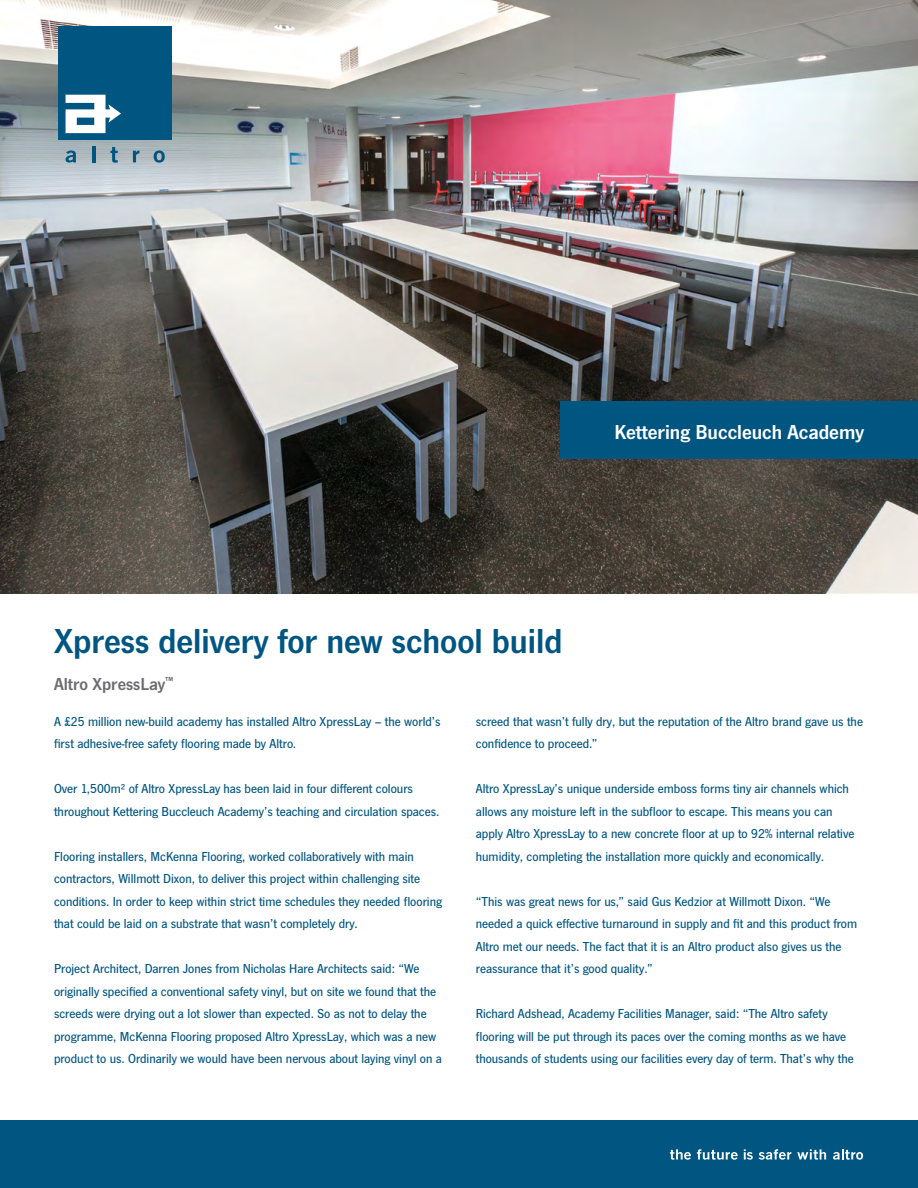
<style>
.page{position:relative;width:918px;height:1188px;background:#fff}
.page>*{position:absolute;margin:0;border:0;box-sizing:border-box;transform-origin:0 0}
.t1{font:600 36px "News Gothic FS";color:#005581}
.t2{font:600 21px "News Gothic FS";color:#fff}
.t3{font:600 18px "News Gothic FS";color:#6d6c6f}
.t4{font:500 13.5px/22.5px "News Gothic FS";color:#005581}
</style>
<div class="page">
<img style="left:0;top:0;width:918px;height:594px">
<div style="left:58px;top:26px;width:114px;height:114px;background:#005581"></div>
<svg style="left:66px;top:150px;width:10px;height:13px"></svg>
<hr style="left:92px;top:146px;width:3px;height:16px;background:#005581">
<svg style="left:110px;top:147px;width:8px;height:16px"></svg>
<svg style="left:133px;top:151px;width:6px;height:11px"></svg>
<svg style="left:154px;top:150px;width:11px;height:13px"></svg>
<svg style="left:66px;top:95px;width:55px;height:38px"></svg>
<div style="left:561px;top:402px;width:357px;height:57px;background:#005581"></div>
<div style="left:0;top:1120px;width:918px;height:68px;background:#005581"></div>
<svg style="left:670px;top:1149px;width:21px;height:11px"></svg>
<svg style="left:697px;top:1149px;width:41px;height:11px"></svg>
<svg style="left:744px;top:1149px;width:9px;height:11px"></svg>
<svg style="left:759px;top:1149px;width:32px;height:11px"></svg>
<svg style="left:797px;top:1149px;width:29px;height:11px"></svg>
<svg style="left:833px;top:1149px;width:30px;height:11px"></svg>
<h2 class="t2" style="left:614px;top:420px;width:251px">Kettering Buccleuch Academy</h2>
<h1 class="t1" style="left:54px;top:620px;width:510px">Xpress delivery for new school build</h1>
<h3 class="t3" style="left:54px;top:673px;width:121px">Altro XpressLay<sup>™</sup></h3>
<p class="t4" style="left:54px;top:710px;width:388px">A £25 million new-build academy has installed Altro XpressLay – the world’s first adhesive-free safety flooring made by Altro.</p>
<p class="t4" style="left:54px;top:777px;width:387px">Over 1,500m² of Altro XpressLay has been laid in four different colours throughout Kettering Buccleuch Academy’s teaching and circulation spaces.</p>
<p class="t4" style="left:54px;top:845px;width:390px">Flooring installers, McKenna Flooring, worked collaboratively with main contractors, Willmott Dixon, to deliver this project within challenging site conditions. In order to keep within strict time schedules they needed flooring that could be laid on a substrate that wasn’t completely dry.</p>
<p class="t4" style="left:54px;top:957px;width:390px">Project Architect, Darren Jones from Nicholas Hare Architects said: “We originally specified a conventional safety vinyl, but on site we found that the screeds were drying out a lot slower than expected. So as not to delay the programme, McKenna Flooring proposed Altro XpressLay, which was a new product to us. Ordinarily we would have been nervous about laying vinyl on a</p>
<p class="t4" style="left:476px;top:710px;width:389px">screed that wasn’t fully dry, but the reputation of the Altro brand gave us the confidence to proceed.”</p>
<p class="t4" style="left:476px;top:777px;width:380px">Altro XpressLay’s unique underside emboss forms tiny air channels which allows any moisture left in the subfloor to escape. This means you can apply Altro XpressLay to a new concrete floor at up to 92% internal relative humidity, completing the installation more quickly and economically.</p>
<p class="t4" style="left:476px;top:890px;width:383px">“This was great news for us,” said Gus Kedzior at Willmott Dixon. “We needed a quick effective turnaround in supply and fit and this product from Altro met our needs. The fact that it is an Altro product also gives us the reassurance that it’s good quality.”</p>
<p class="t4" style="left:476px;top:1002px;width:379px">Richard Adshead, Academy Facilities Manager, said: “The Altro safety flooring will be put through its paces over the coming months as we have thousands of students using our facilities every day of term. That’s why the</p>
</div>
